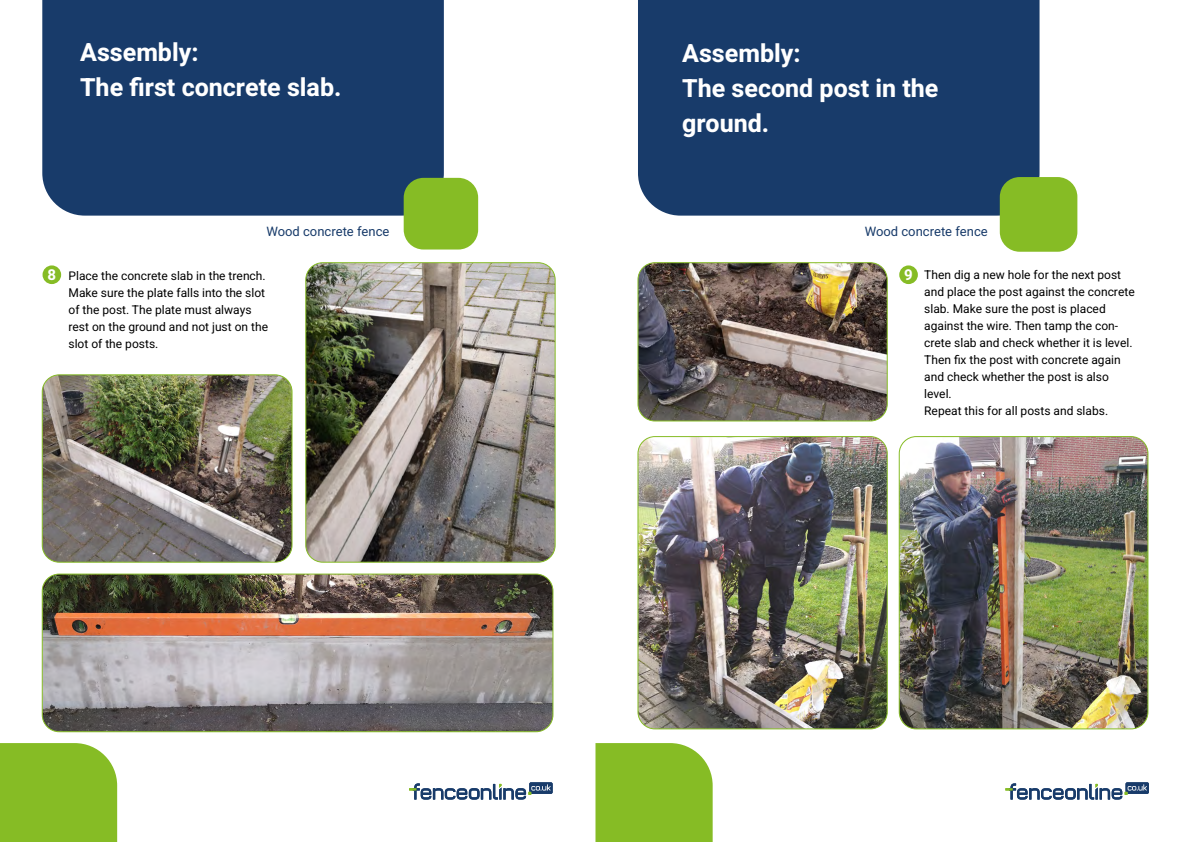
<style>
.page{position:relative;width:1191px;height:842px;background:#fff}
.page>*{position:absolute;margin:0;border:0;box-sizing:border-box;transform-origin:0 0}
.t1{font:700 25px/35px "Heebo";color:#fff}
.t2{font:700 15px "Heebo";color:#fff}
.t3{font:13px "Heebo";color:#183b6a}
.t4{font:12px/17px "Heebo";color:#000}
</style>
<div class="page">
<div style="left:42px;top:0;width:402px;height:216px;background:#183b6a"></div>
<div style="left:404px;top:178px;width:74px;height:71px;background:#86bc25;border-radius:20px"></div>
<div style="left:638px;top:0;width:401px;height:216px;background:#183b6a"></div>
<div style="left:999px;top:177px;width:78px;height:75px;background:#86bc25;border-radius:20px"></div>
<div style="left:595px;top:743px;width:117px;height:99px;background:#86bc25"></div>
<div style="left:0;top:743px;width:117px;height:99px;background:#86bc25"></div>
<div style="left:43px;top:265px;width:18px;height:19px;background:#86bc25;border-radius:50%"></div>
<img style="left:42px;top:376px;width:250px;height:185px">
<div style="left:42px;top:374px;width:250px;height:189px;border:1px solid #86bc25;border-radius:17px"></div>
<img style="left:307px;top:263px;width:248px;height:299px">
<div style="left:305px;top:262px;width:250px;height:301px;border:1px solid #86bc25;border-radius:17px"></div>
<img style="left:42px;top:574px;width:511px;height:158px">
<div style="left:42px;top:574px;width:511px;height:158px;border:1px solid #86bc25;border-radius:17px"></div>
<img style="left:639px;top:263px;width:248px;height:158px">
<div style="left:637px;top:262px;width:250px;height:159px;border:1px solid #86bc25;border-radius:17px"></div>
<img style="left:639px;top:437px;width:248px;height:292px">
<div style="left:637px;top:436px;width:250px;height:293px;border:1px solid #86bc25;border-radius:17px"></div>
<img style="left:900px;top:437px;width:248px;height:292px">
<div style="left:898px;top:436px;width:250px;height:293px;border:1px solid #86bc25;border-radius:17px"></div>
<div style="left:899px;top:265px;width:19px;height:19px;background:#86bc25;border-radius:50%"></div>
<svg style="left:1005px;top:782px;width:143px;height:18px"></svg>
<svg style="left:409px;top:782px;width:143px;height:18px"></svg>
<h1 class="t1" style="left:80px;top:35px;width:263px">Assembly:<br>The first concrete slab.</h1>
<h1 class="t1" style="left:682px;top:35px;width:258px">Assembly:<br>The second post in the ground.</h1>
<p class="t3" style="left:266px;top:223px;width:124px">Wood concrete fence</p>
<p class="t3" style="left:864px;top:223px;width:124px">Wood concrete fence</p>
<p class="t2" style="left:47px;top:264px;width:10px">8</p>
<p class="t4" style="left:924px;top:266px;width:212px">Then dig a new hole for the next post and place the post against the concrete slab. Make sure the post is placed against the wire. Then tamp the con&shy;crete slab and check whether it is level.<br>Then fix the post with concrete again and check whether the post is also level.<br>Repeat this for all posts and slabs.</p>
<p class="t2" style="left:904px;top:264px;width:10px">9</p>
<p class="t4" style="left:69px;top:267px;width:201px">Place the concrete slab in the trench.<br>Make sure the plate falls into the slot of the post. The plate must always rest on the ground and not just on the slot of the posts.</p>
</div>
